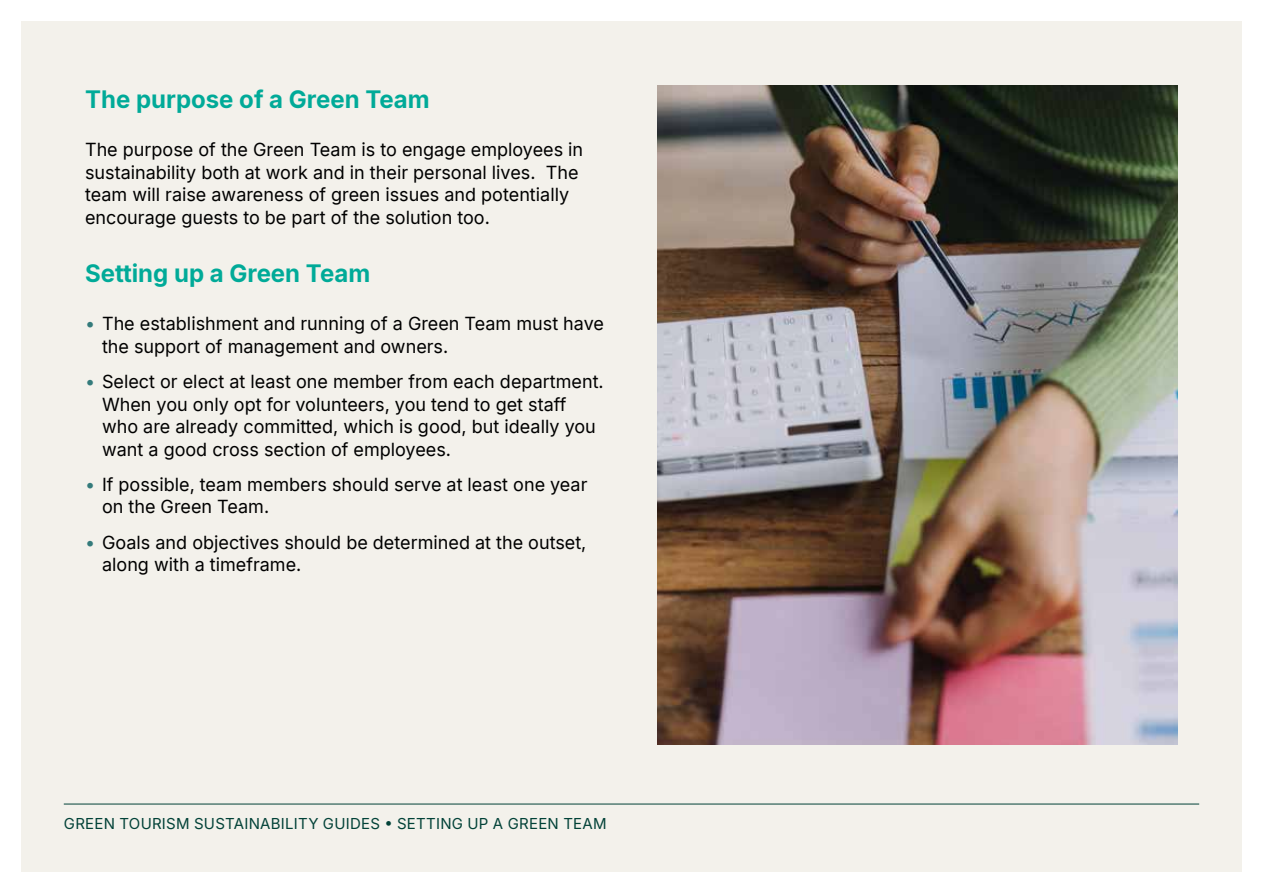
<style>
.page{position:relative;width:1263px;height:893px;background:#fff}
.page>*{position:absolute;margin:0;border:0;box-sizing:border-box;transform-origin:0 0}
.t1{font:700 24px "Inter";color:#00aa98}
.t2{font:18px/22.5px "Inter";color:#000}
.t3{font:15px "Inter";letter-spacing:.015em;color:#024238}
.s1{color:#347b7b}
</style>
<div class="page">
<div style="left:21px;top:21px;width:1221px;height:851px;background:#f3f1eb"></div>
<hr style="left:64px;top:804px;width:1135px;height:1px;background:#024238">
<img style="left:657px;top:85px;width:521px;height:659px">
<h1 class="t1" style="left:85px;top:82px;width:346px">The purpose of a Green Team</h1>
<p class="t2" style="left:85px;top:138px;width:500px">The purpose of the Green Team is to engage employees in sustainability both at work and in their personal lives. The team will raise awareness of green issues and potentially encourage guests to be part of the solution too.</p>
<h1 class="t1" style="left:85px;top:256px;width:287px">Setting up a Green Team</h1>
<p class="t2" style="left:102px;top:312px;width:503px;text-indent:-17px"><span class="s1">•</span> The establishment and running of a Green Team must have the support of management and owners.</p>
<p class="t2" style="left:102px;top:370px;width:503px;text-indent:-17px"><span class="s1">•</span> Select or elect at least one member from each department.<br>When you only opt for volunteers, you tend to get staff who are already committed, which is good, but ideally you want a good cross section of employees.</p>
<p class="t2" style="left:102px;top:473px;width:487px;text-indent:-17px"><span class="s1">•</span> If possible, team members should serve at least one year on the Green Team.</p>
<p class="t2" style="left:102px;top:530px;width:486px;text-indent:-17px"><span class="s1">•</span> Goals and objectives should be determined at the outset, along with a timeframe.</p>
<p class="t3" style="left:64px;top:813px;width:544px">GREEN TOURISM SUSTAINABILITY GUIDES • SETTING UP A GREEN TEAM</p>
</div>
